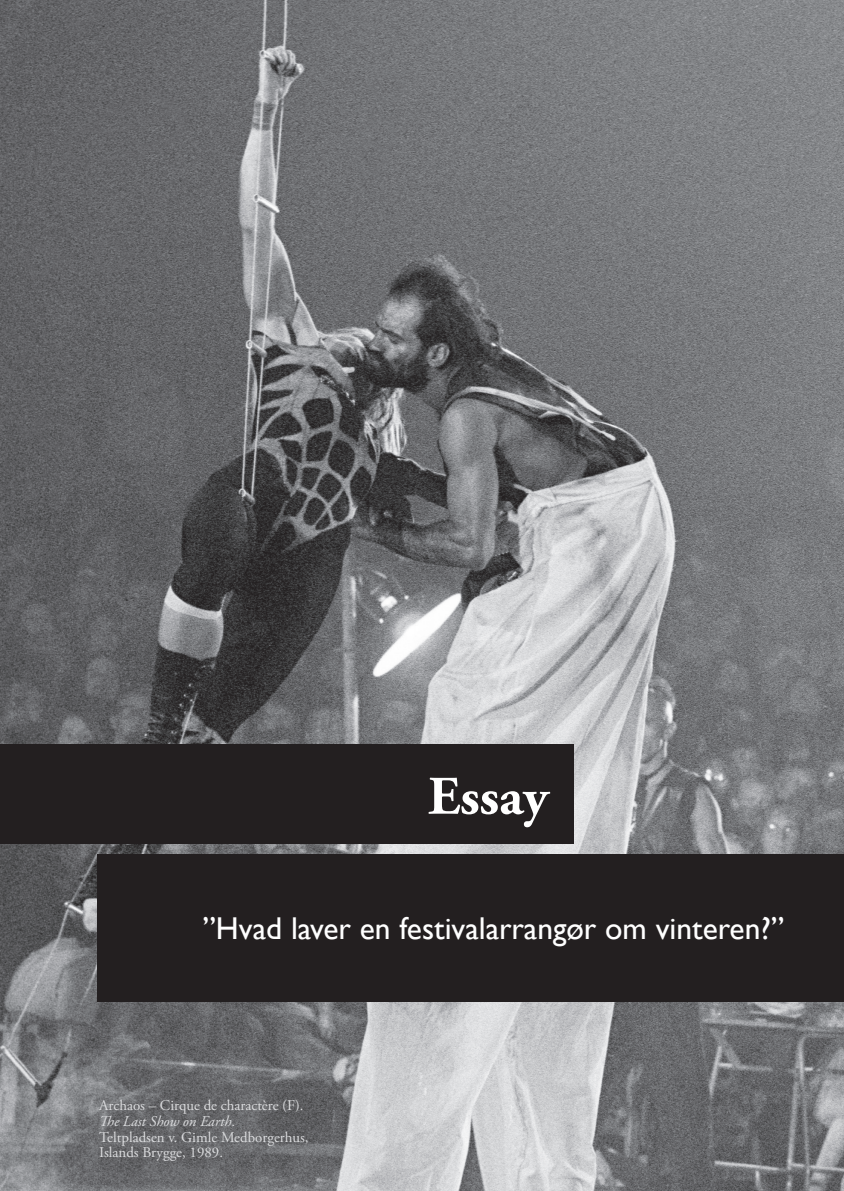
<style>
.page{position:relative;width:844px;height:1191px;background:#fff}
.page>*{position:absolute;margin:0;border:0;box-sizing:border-box;transform-origin:0 0}
.t1{font:700 54.25px "Adobe Garamond Pro";color:#fff}
.t2{font:31.5px "Gill Sans";color:#fff}
.t3{font:14.88px/15.8px "Adobe Garamond Pro";color:#dcdddf}
.s1{font-style:italic}
</style>
<div class="page">
<img style="left:0;top:0;width:843px;height:1191px">
<div style="left:97px;top:854px;width:746px;height:147px;background:#231f20"></div>
<div style="left:0;top:744px;width:573px;height:99px;background:#231f20"></div>
<h1 class="t1" style="left:428px;top:765px;width:122px">Essay</h1>
<h2 class="t2" style="left:202px;top:909px;width:583px">”Hvad laver en festivalarrangør om vinteren?”</h2>
<h2 class="t2" style="left:204px;top:918px;width:581px">in the Theater Gardens of Contemporary Art</h2>
<p class="t3" style="left:99px;top:1098px;width:211px">Archaos – Cirque de charactère (F).<br><span class="s1">The Last Show on Earth</span>.<br>Teltpladsen v. Gimle Medborgerhus,<br>Islands Brygge, 1989.</p>
</div>
